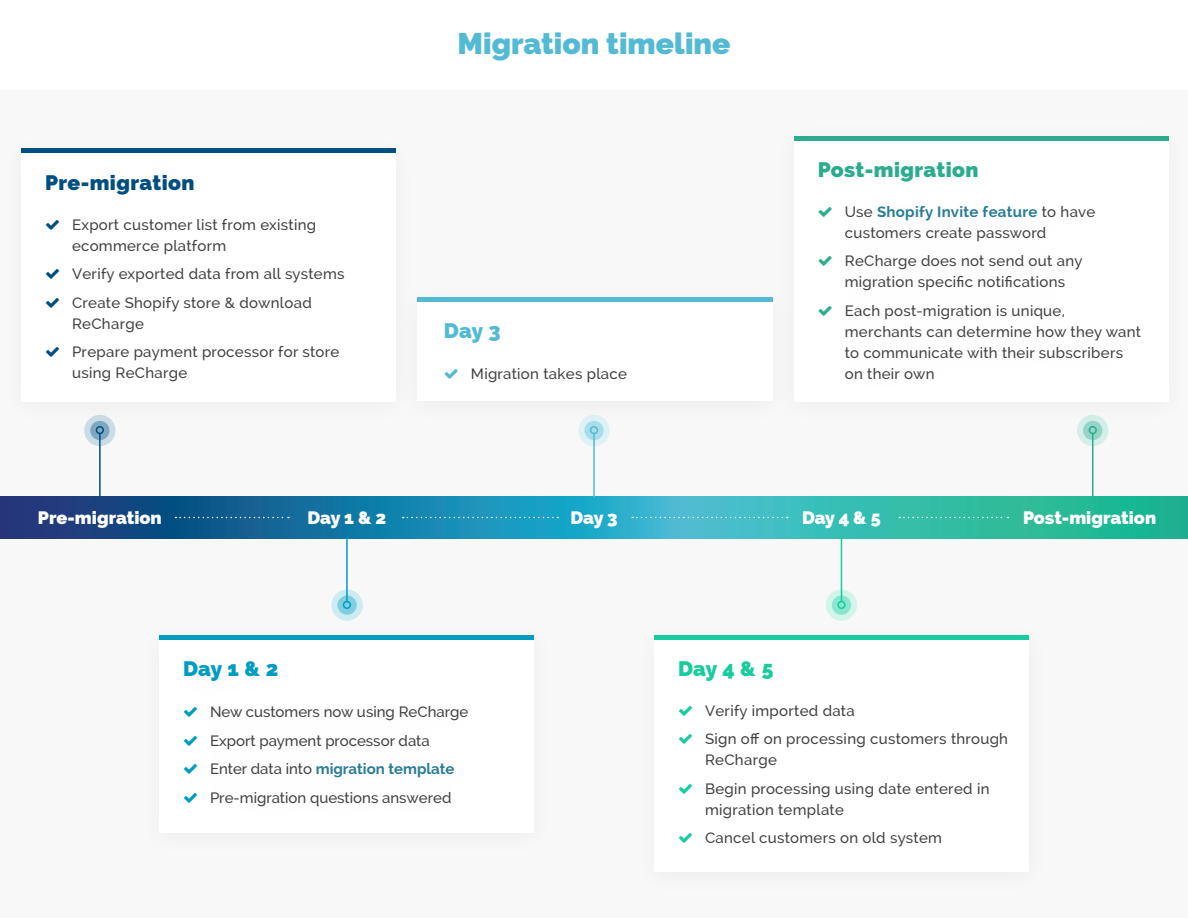
<style>
.page{position:relative;width:1188px;height:918px;background:#f8f8f8}
.page>*{position:absolute;margin:0;border:0;box-sizing:border-box;transform-origin:0 0}
.t1{font:800 30px "Raleway";color:#53bad3}
.t2{font:800 21px "Raleway";letter-spacing:.02em;color:#2bac8f}
.t3{font:800 21px "Raleway";letter-spacing:.02em;color:#004e82}
.t4{font:800 21px "Raleway";color:#009cc2}
.t5{font:800 21px "Raleway";color:#17cc9d}
.t6{font:800 21px "Raleway";color:#53bad3}
.t7{font:800 18px "Raleway";letter-spacing:-.005em;color:#fff}
.t8{font:500 15px/21px "Raleway";letter-spacing:.02em;color:#424242}
.t9{font:500 15px "Raleway";color:#424242}
.t10{font:700 15px "Raleway";color:#297d94}
.s1{font-weight:700;color:#297d94}
.s2{font-weight:500;color:#424242}
</style>
<div class="page">
<div style="left:0;top:0;width:1188px;height:90px;background:#fff"></div>
<div style="left:578px;top:415px;width:32px;height:31px;background:#ddf1f6;border-radius:50%"></div>
<div style="left:1077px;top:415px;width:31px;height:31px;background:#d5eee9;border-radius:50%"></div>
<div style="left:584px;top:421px;width:20px;height:19px;background:#a9dde9;border-radius:50%"></div>
<div style="left:1083px;top:421px;width:19px;height:19px;background:#95d5c7;border-radius:50%"></div>
<div style="left:332px;top:589px;width:31px;height:32px;background:#ccebf3;border-radius:50%"></div>
<div style="left:826px;top:589px;width:31px;height:32px;background:#d1f5eb;border-radius:50%"></div>
<div style="left:338px;top:595px;width:19px;height:20px;background:#80cee0;border-radius:50%"></div>
<div style="left:832px;top:595px;width:19px;height:20px;background:#8be6ce;border-radius:50%"></div>
<div style="left:84px;top:415px;width:31px;height:31px;background:#ccdce6;border-radius:50%"></div>
<div style="left:90px;top:421px;width:19px;height:19px;background:#80a7c1;border-radius:50%"></div>
<div style="left:0;top:497px;width:170px;height:41px;background:linear-gradient(to right,#2d337a,#084c82)"></div>
<div style="left:170px;top:497px;width:339px;height:41px;background:linear-gradient(to right,#0a4e83,#1c9cc2)"></div>
<div style="left:1018px;top:497px;width:170px;height:41px;background:linear-gradient(to right,#2fbe98,#15b090)"></div>
<div style="left:679px;top:497px;width:339px;height:41px;background:linear-gradient(to right,#4bbed4,#2abd97)"></div>
<svg style="left:509px;top:497px;width:170px;height:41px;background:#25aaca"></svg>
<hr style="left:99px;top:433px;width:2px;height:64px;background:#004e82">
<div style="left:96px;top:426px;width:8px;height:8px;border:2px solid #004e82;border-radius:50%"></div>
<hr style="left:346px;top:538px;width:2px;height:64px;background:#009cc2">
<div style="left:343px;top:601px;width:8px;height:8px;border:2px solid #009cc2;border-radius:50%"></div>
<div style="left:0;top:130px;width:419px;height:299px;background:#f7f7f7"></div>
<div style="left:21px;top:149px;width:375px;height:252px;background:#fff"></div>
<div style="left:21px;top:148px;width:375px;height:5px;background:#004e82"></div>
<div style="left:394px;top:279px;width:402px;height:150px;background:#f6f6f6"></div>
<div style="left:417px;top:298px;width:355px;height:103px;background:#fff"></div>
<hr style="left:417px;top:298px;width:355px;height:4px;background:#53bad3">
<div style="left:771px;top:118px;width:417px;height:311px;background:#f7f7f7"></div>
<div style="left:794px;top:136px;width:374px;height:265px;background:#fff"></div>
<div style="left:798px;top:189px;width:364px;height:217px;background:#fefefe"></div>
<div style="left:794px;top:136px;width:374px;height:5px;background:#2bac8f"></div>
<div style="left:136px;top:616px;width:421px;height:244px;background:#f7f7f7"></div>
<div style="left:159px;top:635px;width:375px;height:197px;background:#fff"></div>
<hr style="left:159px;top:635px;width:375px;height:4px;background:#009cc2">
<div style="left:631px;top:616px;width:421px;height:283px;background:#f7f7f7"></div>
<div style="left:654px;top:635px;width:375px;height:237px;background:#fff"></div>
<hr style="left:654px;top:635px;width:375px;height:4px;background:#17cc9d">
<hr style="left:593px;top:433px;width:2px;height:64px;background:#53bad3">
<div style="left:590px;top:426px;width:8px;height:8px;border:2px solid #53bad3;border-radius:50%"></div>
<hr style="left:1092px;top:433px;width:2px;height:64px;background:#2bac8f">
<div style="left:1089px;top:426px;width:8px;height:8px;border:2px solid #2bac8f;border-radius:50%"></div>
<hr style="left:841px;top:538px;width:1px;height:64px;background:#17cc9d">
<div style="left:837px;top:601px;width:9px;height:8px;border:2px solid #17cc9d;border-radius:50%"></div>
<svg style="left:176px;top:517px;width:113px;height:1px"></svg>
<svg style="left:899px;top:517px;width:109px;height:1px"></svg>
<svg style="left:403px;top:517px;width:155px;height:1px"></svg>
<svg style="left:632px;top:517px;width:156px;height:1px"></svg>
<p class="t3" style="left:45px;top:170px;width:151px">Pre-migration</p>
<p class="t8" style="left:72px;top:214px;width:246px">Export customer list from existing ecommerce platform</p>
<p class="t8" style="left:72px;top:263px;width:274px">Verify exported data from all systems</p>
<p class="t8" style="left:72px;top:292px;width:241px">Create Shopify store &amp; download<br>ReCharge</p>
<p class="t8" style="left:72px;top:341px;width:269px">Prepare payment processor for store using ReCharge</p>
<h1 class="t1" style="left:457px;top:26px;width:275px">Migration timeline</h1>
<p class="t6" style="left:444px;top:319px;width:58px">Day 3</p>
<p class="t8" style="left:471px;top:363px;width:158px">Migration takes place</p>
<p class="t2" style="left:818px;top:157px;width:162px">Post-migration</p>
<p class="t8" style="left:845px;top:201px;width:252px">Use <span class="s1">Shopify Invite feature</span> to have customers create password</p>
<p class="t8" style="left:845px;top:251px;width:239px">ReCharge does not send out any migration specific notifications</p>
<p class="t8" style="left:845px;top:300px;width:298px">Each post-migration is unique, merchants can determine how they want to communicate with their subscribers on their own</p>
<p class="t7" style="left:38px;top:507px;width:125px">Pre-migration</p>
<p class="t7" style="left:307px;top:507px;width:80px">Day 1 &amp; 2</p>
<p class="t7" style="left:570px;top:507px;width:49px">Day 3</p>
<p class="t7" style="left:802px;top:507px;width:80px">Day 4 &amp; 5</p>
<p class="t7" style="left:1023px;top:507px;width:135px">Post-migration</p>
<p class="t4" style="left:183px;top:657px;width:97px">Day 1 &amp; 2</p>
<p class="t9" style="left:210px;top:703px;width:260px">New customers now using ReCharge</p>
<p class="t9" style="left:210px;top:732px;width:221px">Export payment processor data</p>
<p class="t10" style="left:210px;top:761px;width:246px"><span class="s2">Enter data into</span> migration template</p>
<p class="t9" style="left:210px;top:789px;width:243px">Pre-migration questions answered</p>
<p class="t5" style="left:678px;top:656px;width:97px">Day 4 &amp; 5</p>
<p class="t8" style="left:705px;top:700px;width:151px">Verify imported data</p>
<p class="t8" style="left:705px;top:728px;width:305px">Sign off on processing customers through<br>ReCharge</p>
<p class="t8" style="left:705px;top:778px;width:286px">Begin processing using date entered in migration template</p>
<p class="t8" style="left:705px;top:827px;width:239px">Cancel customers on old system</p>
</div>
